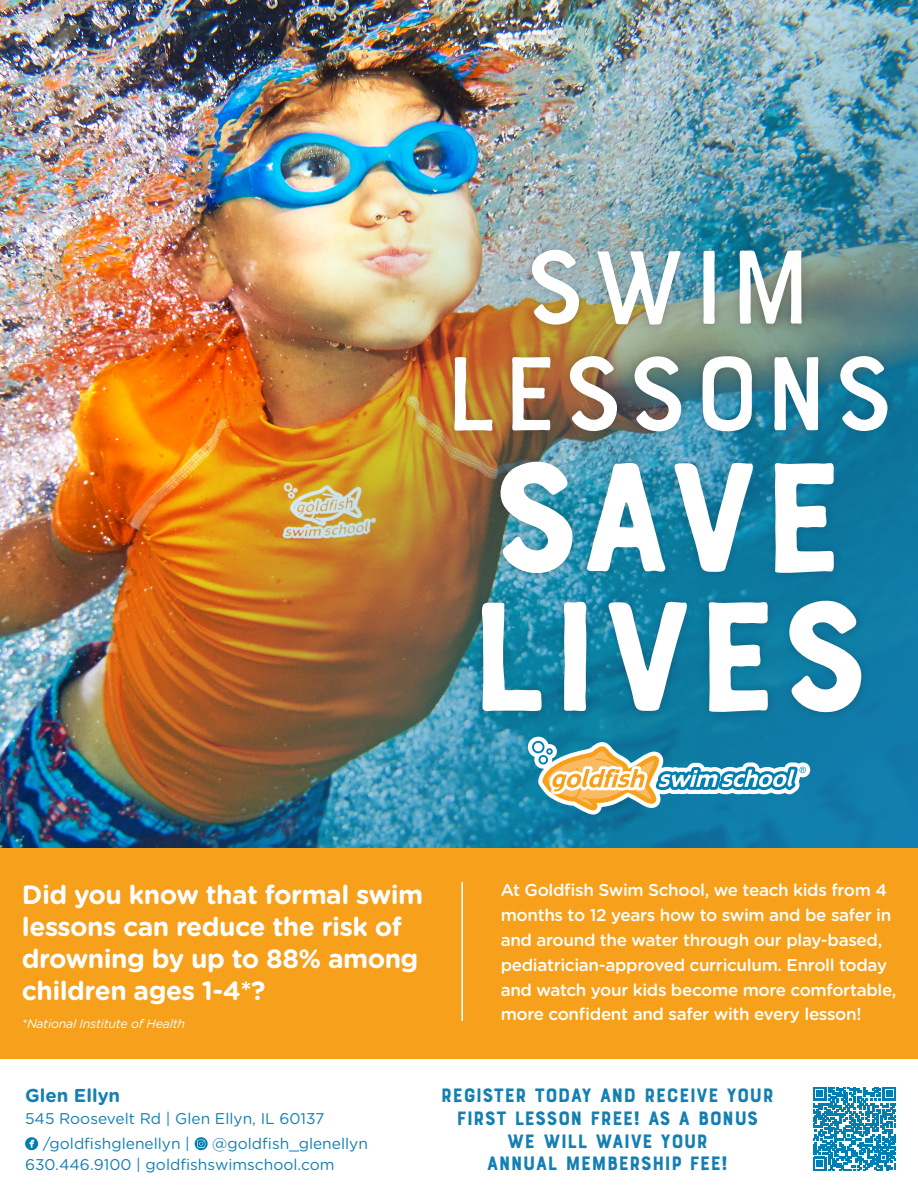
<style>
.page{position:relative;width:918px;height:1188px;background:#fff}
.page>*{position:absolute;margin:0;border:0;box-sizing:border-box;transform-origin:0 0}
.t1{font:163.35px/139.1px "Bourton Hand Base";color:#fff}
.t2{font:117px/106.4px "Bourton Hand Base Drop";color:#fff;text-align:center}
.t3{font:700 26.4px/32.1px "Gotham Rounded";letter-spacing:-.02em;color:#fff}
.t4{font:20.4px/22.6px "Bourton Hand Base";color:#137fb2;text-align:center}
.t5{font:700 18.6px "Gotham Rounded";color:#137fb2}
.t6{font:500 17.1px/24.9px "Gotham Rounded";letter-spacing:-.02em;color:#fff}
.t7{font:15.6px/24.9px "Gotham Rounded";color:#137fb2}
.t8{font:italic 12.45px "Gotham Rounded";letter-spacing:-.02em;color:#fff}
</style>
<div class="page">
<img style="left:0;top:0;width:918px;height:848px">
<div style="left:0;top:848px;width:918px;height:210px;background:#f6a01b"></div>
<svg style="left:25px;top:1137px;width:13px;height:13px"></svg>
<svg style="left:195px;top:1137px;width:13px;height:13px"></svg>
<svg style="left:813px;top:1087px;width:83px;height:83px"></svg>
<hr style="left:461px;top:883px;width:2px;height:137px;background:#fff">
<div style="left:446px;top:241px;width:450px;height:480px;background:#231f20;opacity:.25"></div>
<svg style="left:528px;top:737px;width:282px;height:78px"></svg>
<p class="t2" style="left:442px;top:237px;width:456px">SWIM<br>LESSONS</p>
<p class="t1" style="left:468px;top:452px;width:404px">SAVE<br>LIVES</p>
<p class="t3" style="left:22px;top:877px;width:403px">Did you know that formal swim lessons can reduce the risk of drowning by up to 88% among children ages 1-4*?</p>
<p class="t8" style="left:22px;top:1015px;width:165px">*National Institute of Health</p>
<p class="t6" style="left:501px;top:877px;width:397px">At Goldfish Swim School, we teach kids from 4 months to 12 years how to swim and be safer in and around the water through our play-based, pediatrician-approved curriculum. Enroll today and watch your kids become more comfortable, more confident and safer with every lesson!</p>
<p class="t5" style="left:25px;top:1082px;width:97px">Glen Ellyn</p>
<p class="t7" style="left:43px;top:1105px;width:283px;text-indent:-18px">545 Roosevelt Rd | Glen Ellyn, IL 60137 /goldfishglenellyn |</p>
<p class="t7" style="left:25px;top:1132px;width:344px;line-height:21.8px;text-indent:187px">@goldfish_glenellyn<br>630.446.9100 | goldfishswimschool.com</p>
<p class="t4" style="left:441px;top:1085px;width:335px">REGISTER TODAY AND RECEIVE YOUR<br>FIRST LESSON FREE! AS A BONUS<br>WE WILL WAIVE YOUR<br>ANNUAL MEMBERSHIP FEE!</p>
</div>
